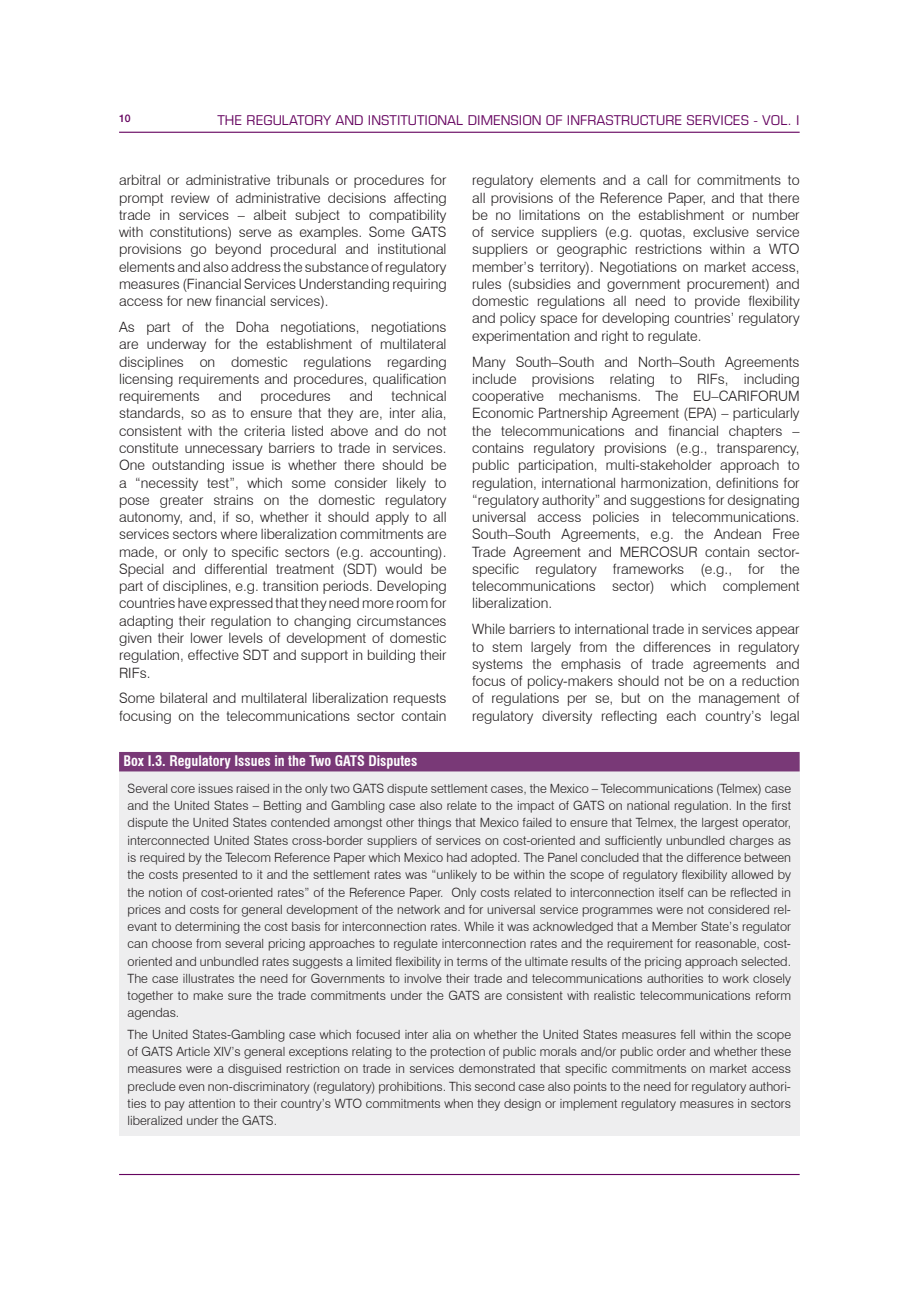
<style>
.page{position:relative;width:906px;height:1289px;background:#fff}
.page>*{position:absolute;margin:0;border:0;box-sizing:border-box;transform-origin:0 0}
.TEXT{font:300 14.25px/17.2px "Swiss 721 BT";color:#231f20;text-align:justify}
.TEXTE_FIGURE{font:700 condensed 14.25px "Swiss 721 BT";color:#fff}
.t1{font:condensed 13.5px "Eurostile LT Std";color:#65035f;scale:1.15 1}
.TEXT_BOX{font:300 12.75px/17.2px "Swiss 721 BT";color:#231f20;text-align:justify}
.t2{font:500 10.5px "Helvetica Neue LT Std";color:#65035f}
</style>
<div class="page">
<div style="left:119px;top:760px;width:680px;height:375px;background:#eeeeef"></div>
<div style="left:119px;top:752px;width:680px;height:19px;background:#793977"></div>
<hr style="left:119px;top:132px;width:680px;height:1px;background:#65035f">
<hr style="left:119px;top:1173px;width:680px;height:1px;background:#65035f">
<p class="t2" style="left:119px;top:112px;width:13px">10</p>
<p class="t1" style="left:217px;top:112px;width:508px">THE REGULATORY AND INSTITUTIONAL DIMENSION OF INFRASTRUCTURE SERVICES - VOL. I</p>
<p class="TEXT" style="left:119px;top:171px;width:329px">arbitral or administrative tribunals or procedures for prompt review of administrative decisions affecting trade in services – albeit subject to compatibility with constitutions) serve as examples. Some GATS provisions go beyond procedural and institutional elements and also address the substance of regulatory measures (Financial Services Understanding requiring access for new financial services).</p>
<p class="TEXT" style="left:119px;top:318px;width:329px">As part of the Doha negotiations, negotiations are underway for the establishment of multilateral disciplines on domestic regulations regarding licensing requirements and procedures, qualification requirements</p>
<p class="TEXT" style="left:119px;top:387px;width:329px;text-indent:272px">technical standards, so as to ensure that they are, inter alia, consistent with the criteria listed above and do not constitute unnecessary barriers to trade in services.<br>One outstanding issue is whether there should be a “necessity test”, which some consider likely to pose greater strains on the domestic regulatory autonomy, and, if so, whether it should apply to all services sectors where liberalization commitments are made, or only to specific sectors (e.g. accounting).<br>Special and differential treatment (SDT) would be part of disciplines, e.g. transition periods. Developing countries have expressed that they need more room for adapting their regulation to changing circumstances given their lower levels of development of domestic regulation, effective SDT and support in building their RIFs.</p>
<p class="TEXT" style="left:119px;top:689px;width:329px">Some bilateral and multilateral liberalization requests focusing on the telecommunications sector contain</p>
<p class="TEXT" style="left:218px;top:387px;width:25px">and</p>
<p class="TEXT" style="left:260px;top:387px;width:72px">procedures</p>
<p class="TEXT" style="left:349px;top:387px;width:25px">and</p>
<p class="TEXT" style="left:472px;top:171px;width:329px">regulatory elements and a call for commitments to all provisions of the Reference Paper, and that there be no limitations on the establishment or number of service suppliers (e.g. quotas, exclusive service suppliers or geographic restrictions within a WTO member’s territory). Negotiations on market access, rules (subsidies and government procurement) and domestic regulations all need to provide flexibility and policy space for developing countries’ regulatory experimentation and right to regulate.</p>
<p class="TEXT" style="left:472px;top:353px;width:329px">Many South–South and North–South Agreements include provisions relating to RIFs, including cooperative mechanisms. The EU–CARIFORUM Economic Partnership Agreement (EPA) – particularly the telecommunications and financial chapters – contains regulatory provisions (e.g., transparency, public participation, multi-stakeholder approach to regulation, international harmonization, definitions for “regulatory authority” and suggestions for designating universal access policies in telecommunications.<br>South–South Agreements, e.g. the Andean Free Trade Agreement and MERCOSUR contain sector&shy;specific regulatory frameworks (e.g., for the telecommunications sector) which complement liberalization.</p>
<p class="TEXT" style="left:472px;top:620px;width:329px">While barriers to international trade in services appear to stem largely from the differences in regulatory systems the emphasis of trade agreements and focus of policy-makers should not be on a reduction of regulations per se, but on the management of regulatory diversity reflecting each country’s legal</p>
<p class="TEXTE_FIGURE" style="left:123px;top:752px;width:295px">Box I.3. Regulatory Issues in the Two GATS Disputes</p>
<p class="TEXT_BOX" style="left:128px;top:779px;width:665px">Several core issues raised in the only two GATS dispute settlement cases, the Mexico – Telecommunications (Telmex) case and the United States – Betting and Gambling case also relate to the impact of GATS on national regulation. In the first dispute the United States contended amongst other things that Mexico failed to ensure that Telmex, the largest operator, interconnected United States cross-border suppliers of services on cost-oriented and sufficiently unbundled charges as is required by the Telecom Reference Paper which Mexico had adopted. The Panel concluded that the difference between the costs presented to it and the settlement rates was “unlikely to be within the scope of regulatory flexibility allowed by the notion of cost-oriented rates” of the Reference Paper. Only costs related to interconnection itself can be reflected in prices and costs for general development of the network and for universal service programmes were not considered rel&shy;evant to determining the cost basis for interconnection rates. While it was acknowledged that a Member State’s regulator can choose from several pricing approaches to regulate interconnection rates and the requirement for reasonable, cost&shy;oriented and unbundled rates suggests a limited flexibility in terms of the ultimate results of the pricing approach selected.<br>The case illustrates the need for Governments to involve their trade and telecommunications authorities to work closely together to make sure the trade commitments under the GATS are consistent with realistic telecommunications reform agendas.</p>
<p class="TEXT_BOX" style="left:128px;top:1025px;width:665px">The United States-Gambling case which focused inter alia on whether the United States measures fell within the scope of GATS Article XIV’s general exceptions relating to the protection of public morals and/or public order and whether these measures were a disguised restriction on trade in services demonstrated that specific commitments on market access preclude even non-discriminatory (regulatory) prohibitions. This second case also points to the need for regulatory authori&shy;ties to pay attention to their country’s WTO commitments when they design or implement regulatory measures in sectors liberalized under the GATS.</p>
</div>
